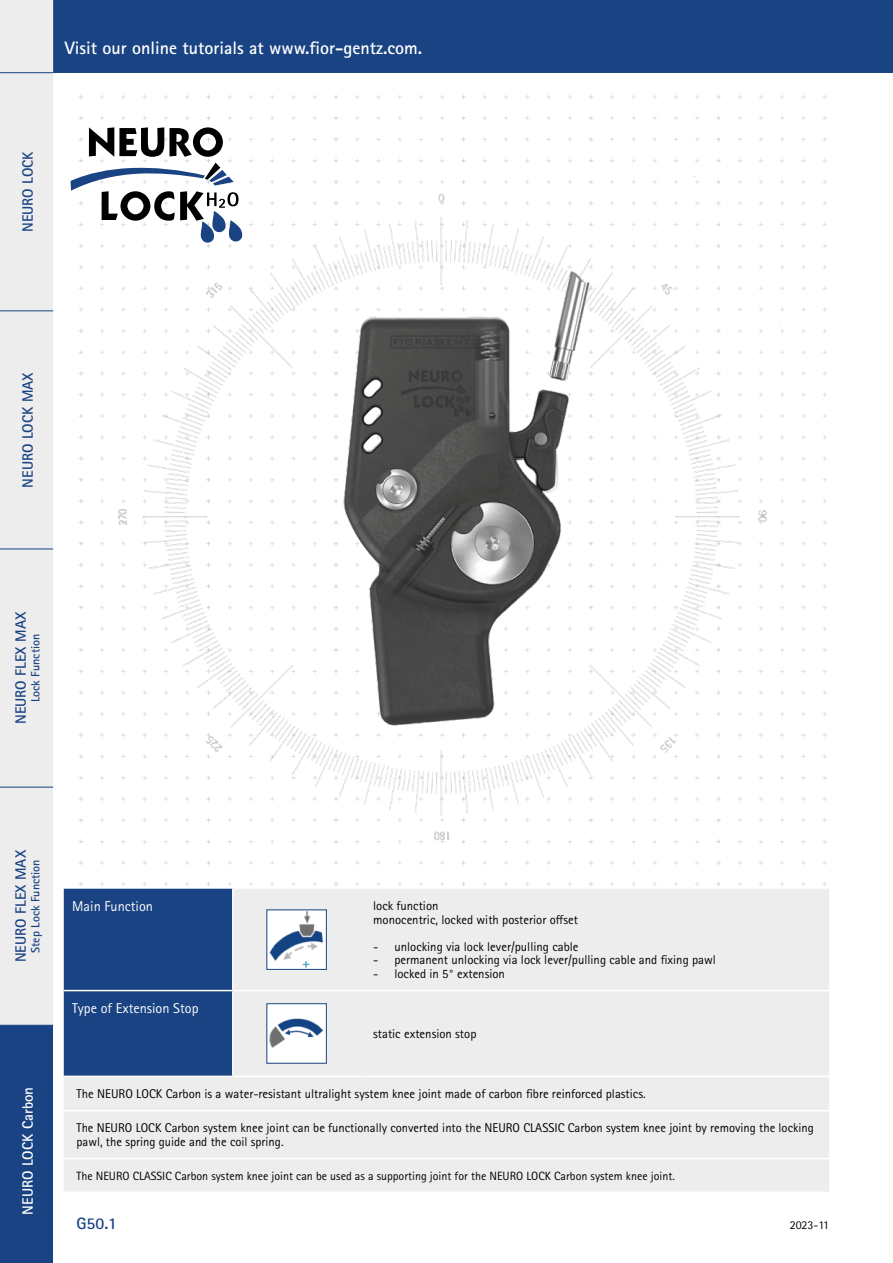
<style>
.page{position:relative;width:893px;height:1263px;background:#fff}
.page>*{position:absolute;margin:0;border:0;box-sizing:border-box;transform-origin:0 0}
.t1{font:700 18px "Rotis Sans Serif Pro";color:#fff}
.t2{font:700 16.5px "Rotis Sans Serif Pro";color:#194383}
.t3{font:700 15px "Rotis Sans Serif Pro";color:#194383}
.t4{font:700 15px "Rotis Sans Serif Pro";color:#fff}
.t5{font:14.25px "Rotis Sans Serif Pro";color:#fff}
.t6{font:12.75px/13.5px "Rotis Sans Serif Pro";color:#000}
.t7{font:12px "Rotis Sans Serif Pro";color:#000}
.t8{font:700 12px "Rotis Sans Serif Pro";color:#194383}
</style>
<div class="page">
<img style="left:118px;top:176px;width:667px;height:687px">
<svg style="left:89px;top:127px;width:134px;height:30px"></svg>
<svg style="left:71px;top:163px;width:172px;height:81px"></svg>
<img style="left:337px;top:263px;width:255px;height:469px">
<div style="left:0;top:0;width:893px;height:72px;background:#194383"></div>
<div style="left:0;top:1025px;width:53px;height:238px;background:#194383"></div>
<div style="left:0;top:0;width:53px;height:1025px;background:#ededed"></div>
<hr style="left:0;top:787px;width:53px;height:1px;background:#194383">
<hr style="left:0;top:310px;width:53px;height:1px;background:#194383">
<hr style="left:0;top:72px;width:53px;height:1px;background:#194383">
<hr style="left:0;top:549px;width:53px;height:1px;background:#194383">
<svg style="left:64px;top:889px;width:765px;height:303px;background:#cfd5de"></svg>
<hr style="left:232px;top:889px;width:2px;height:101px;background:#fff">
<hr style="left:232px;top:991px;width:2px;height:84px;background:#fff">
<hr style="left:64px;top:990px;width:169px;height:1px;background:#fff">
<hr style="left:233px;top:990px;width:127px;height:1px;background:#fff">
<hr style="left:360px;top:990px;width:469px;height:1px;background:#fff">
<hr style="left:64px;top:1110px;width:169px;height:1px;background:#fff">
<hr style="left:233px;top:1110px;width:127px;height:1px;background:#fff">
<hr style="left:360px;top:1110px;width:469px;height:1px;background:#fff">
<hr style="left:64px;top:1158px;width:169px;height:1px;background:#fff">
<hr style="left:233px;top:1158px;width:127px;height:1px;background:#fff">
<hr style="left:360px;top:1158px;width:469px;height:1px;background:#fff">
<hr style="left:64px;top:1075px;width:169px;height:2px;background:#fff">
<hr style="left:233px;top:1075px;width:127px;height:2px;background:#fff">
<hr style="left:360px;top:1075px;width:469px;height:2px;background:#fff">
<img style="left:268px;top:911px;width:57px;height:57px">
<div style="left:266px;top:909px;width:61px;height:61px;border:1px solid #194383"></div>
<img style="left:268px;top:1005px;width:57px;height:56px">
<div style="left:266px;top:1003px;width:61px;height:60px;border:1px solid #194383"></div>
<h1 class="t1" style="left:65px;top:37px;width:359px">Visit our online tutorials at www.fior-gentz.com.</h1>
<p class="t3" style="left:18px;top:232px;width:82px;rotate:-90deg">NEURO LOCK</p>
<p class="t3" style="left:18px;top:487px;width:117px;rotate:-90deg">NEURO LOCK MAX</p>
<p class="t3" style="left:11px;top:724px;width:114px;rotate:-90deg">NEURO FLEX MAX</p>
<p class="t8" style="left:28px;top:702px;width:70px;rotate:-90deg">Lock Function</p>
<p class="t3" style="left:11px;top:962px;width:114px;rotate:-90deg">NEURO FLEX MAX</p>
<p class="t8" style="left:28px;top:953px;width:95px;rotate:-90deg">Step Lock Function</p>
<p class="t4" style="left:18px;top:1214px;width:129px;rotate:-90deg">NEURO LOCK Carbon</p>
<p class="t5" style="left:72px;top:898px;width:82px">Main Function</p>
<p class="t6" style="left:373px;top:899px;width:206px">lock function<br>monocentric, locked with posterior offset</p>
<p class="t6" style="left:373px;top:940px;width:207px">- unlocking via lock lever/pulling cable</p>
<p class="t6" style="left:373px;top:953px;width:344px">- permanent unlocking via lock lever/pulling cable and fixing pawl</p>
<p class="t6" style="left:373px;top:967px;width:133px">- locked in 5° extension</p>
<p class="t5" style="left:72px;top:1000px;width:128px">Type of Extension Stop</p>
<p class="t6" style="left:373px;top:1027px;width:105px">static extension stop</p>
<p class="t6" style="left:77px;top:1087px;width:571px">The NEURO LOCK Carbon is a water-resistant ultralight system knee joint made of carbon fibre reinforced plastics.</p>
<p class="t6" style="left:77px;top:1121px;width:739px">The NEURO LOCK Carbon system knee joint can be functionally converted into the NEURO CLASSIC Carbon system knee joint by removing the locking pawl, the spring guide and the coil spring.</p>
<p class="t7" style="left:77px;top:1168px;width:600px">The NEURO CLASSIC Carbon system knee joint can be used as a supporting joint for the NEURO LOCK Carbon system knee joint.</p>
<p class="t2" style="left:77px;top:1213px;width:42px">G50.1</p>
<p class="t7" style="left:790px;top:1218px;width:41px">2023-11</p>
</div>
